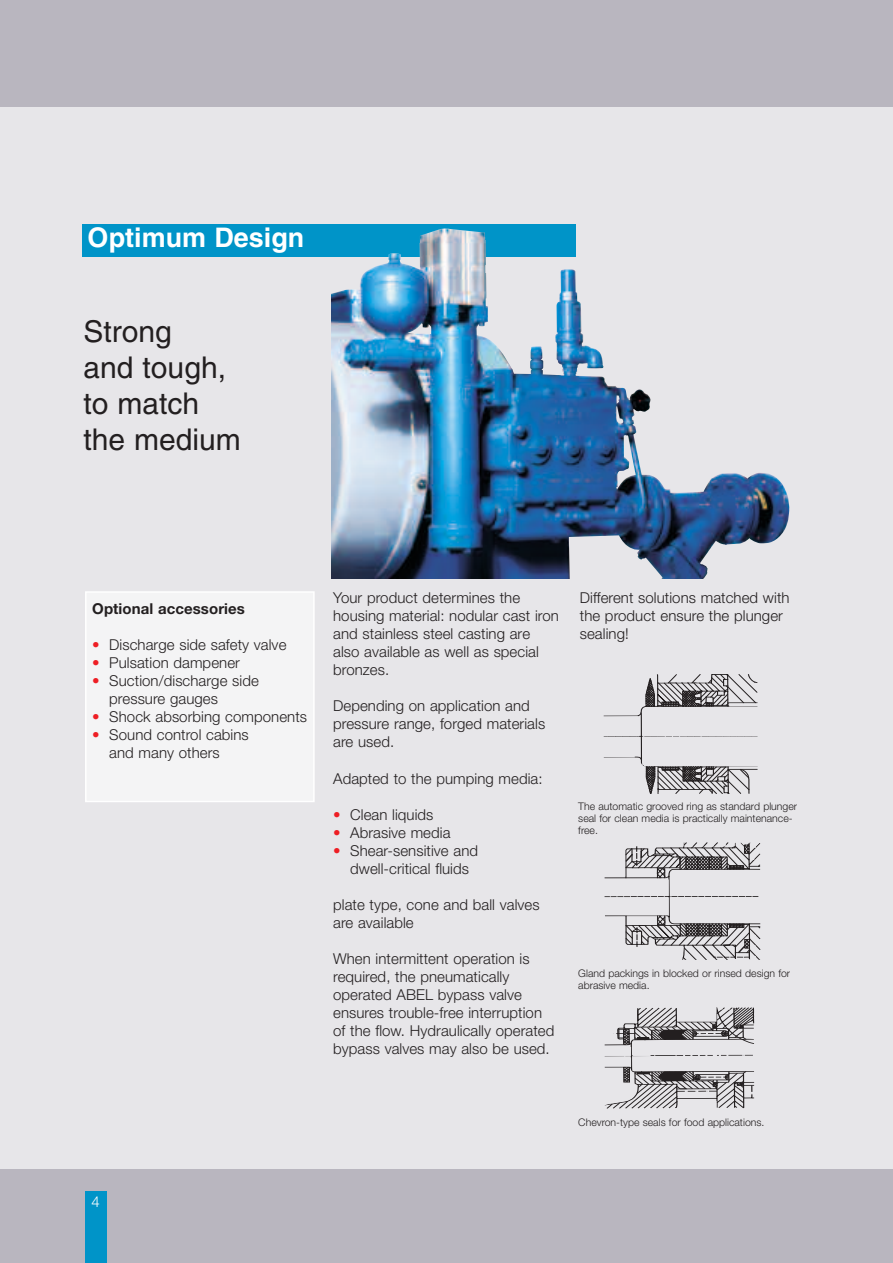
<style>
.page{position:relative;width:893px;height:1263px;background:#fff}
.page>*{position:absolute;margin:0;border:0;box-sizing:border-box;transform-origin:0 0}
.t1{font:30px/36px "Helvetica";color:#231f20}
.t2{font:700 27px "Helvetica";color:#fff}
.t3{font:300 15px/18px "Helvetica Neue";letter-spacing:.005em;color:#231f20}
.t4{font:700 15px "Helvetica Neue";letter-spacing:.005em;color:#231f20}
.t5{font:300 15px "Helvetica Neue";color:#fff}
.t6{font:300 10.5px/12px "Helvetica Neue";color:#231f20}
.s1{color:#ee1e24}
</style>
<div class="page">
<div style="left:0;top:73px;width:893px;height:1126px;background:#e7e6e9"></div>
<div style="left:0;top:1169px;width:893px;height:94px;background:#b9b6bf"></div>
<div style="left:85px;top:1191px;width:21px;height:72px;background:#0094c8"></div>
<div style="left:0;top:0;width:893px;height:106px;background:#b9b6bf"></div>
<div style="left:86px;top:592px;width:228px;height:209px;background:#f4f4f5"></div>
<div style="left:85px;top:591px;width:230px;height:211px;border:2px solid #fff"></div>
<svg style="left:603px;top:674px;width:155px;height:120px"></svg>
<svg style="left:604px;top:842px;width:157px;height:118px"></svg>
<svg style="left:604px;top:1007px;width:151px;height:102px"></svg>
<div style="left:82px;top:224px;width:493px;height:32px;background:#0094c8"></div>
<img style="left:332px;top:236px;width:458px;height:342px">
<h2 class="t2" style="left:88px;top:227px;width:218px">Optimum Design</h2>
<h1 class="t1" style="left:83px;top:316px;width:159px">Strong<br>and tough, to match the medium</h1>
<p class="t4" style="left:92px;top:603px;width:154px">Optional accessories</p>
<p class="t3" style="left:92px;top:637px;width:196px"><span class="s1">•</span> Discharge side safety valve</p>
<p class="t3" style="left:92px;top:655px;width:149px"><span class="s1">•</span> Pulsation dampener</p>
<p class="t3" style="left:109px;top:673px;width:151px;text-indent:-17px"><span class="s1">•</span> Suction/discharge side pressure gauges</p>
<p class="t3" style="left:92px;top:709px;width:216px"><span class="s1">•</span> Shock absorbing components</p>
<p class="t3" style="left:109px;top:727px;width:141px;text-indent:-17px"><span class="s1">•</span> Sound control cabins and many others</p>
<p class="t3" style="left:333px;top:590px;width:227px">Your product determines the housing material: nodular cast iron and stainless steel casting are also available as well as special bronzes.</p>
<p class="t3" style="left:333px;top:698px;width:214px">Depending on application and pressure range, forged materials are used.</p>
<p class="t3" style="left:333px;top:770px;width:211px">Adapted to the pumping media:</p>
<p class="t3" style="left:333px;top:806px;width:102px"><span class="s1">•</span> Clean liquids</p>
<p class="t3" style="left:333px;top:824px;width:119px"><span class="s1">•</span> Abrasive media</p>
<p class="t3" style="left:333px;top:842px;width:146px;text-align:center"><span class="s1">•</span> Shear-sensitive and dwell-critical fluids</p>
<p class="t3" style="left:333px;top:896px;width:208px">plate type, cone and ball valves are available</p>
<p class="t3" style="left:333px;top:950px;width:223px">When intermittent operation is required, the pneumatically operated ABEL bypass valve ensures trouble-free interruption of the flow. Hydraulically operated bypass valves may also be used.</p>
<p class="t3" style="left:580px;top:590px;width:211px">Different solutions matched with the product ensure the plunger sealing!</p>
<p class="t6" style="left:578px;top:801px;width:220px">The automatic grooved ring as standard plunger seal for clean media is practically maintenance&shy;free.</p>
<p class="t6" style="left:578px;top:968px;width:213px">Gland packings in blocked or rinsed design for abrasive media.</p>
<p class="t6" style="left:578px;top:1118px;width:188px">Chevron-type seals for food applications.</p>
<p class="t5" style="left:92px;top:1197px;width:10px">4</p>
</div>
